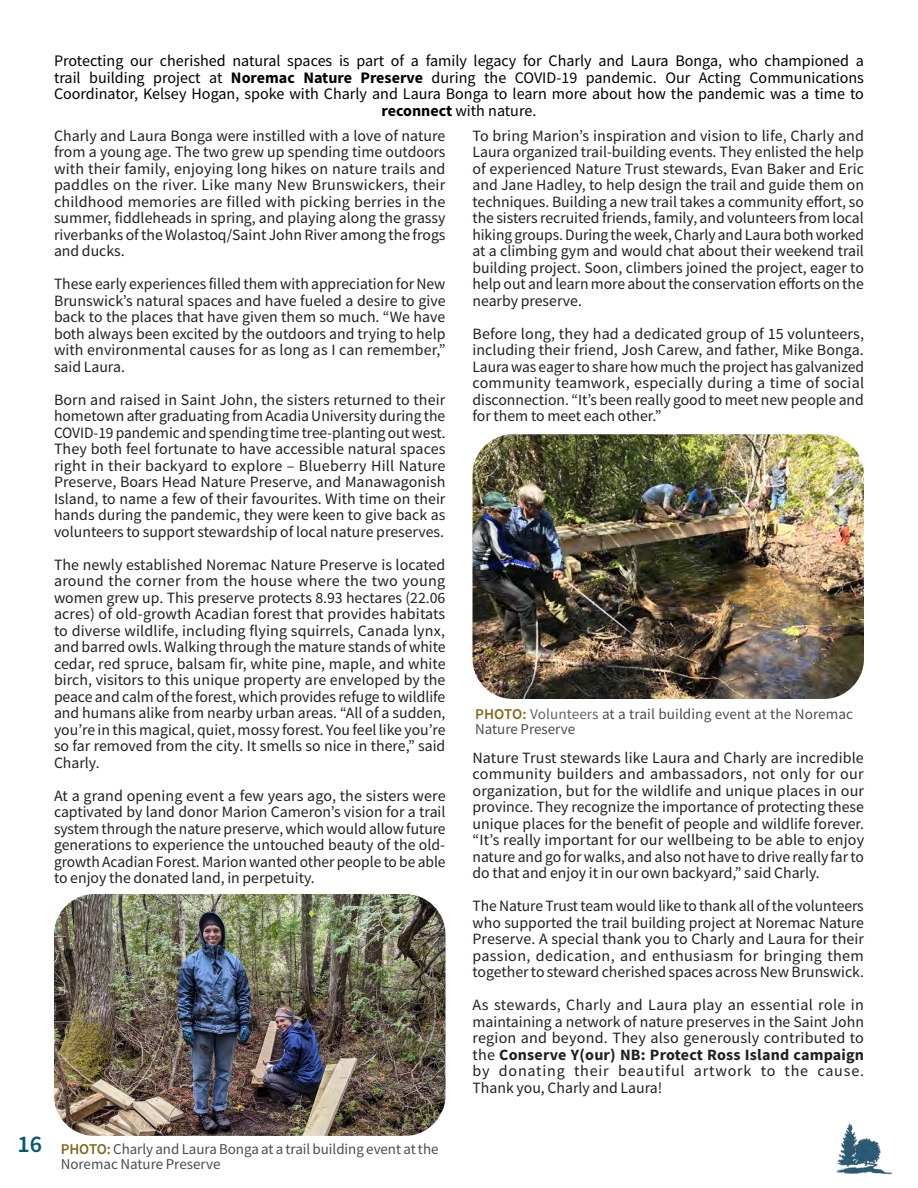
<style>
.page{position:relative;width:918px;height:1188px;background:#fff}
.page>*{position:absolute;margin:0;border:0;box-sizing:border-box;transform-origin:0 0}
.Footer_Page_Numbers{font:600 24px "Source Sans Pro";color:#005a76}
.Footer_Page_Numbers-2{font:16.05px/16.5px "Source Sans Pro";color:#000;text-align:center}
.Footer_Page_Numbers-3{font:15.75px/16.5px "Source Sans Pro";color:#231f20;text-align:justify}
.Footer_Page_Numbers-4{font:15px/15px "Source Sans Pro";color:#4b4c4d}
.s1{font-weight:700}
.s2{font-weight:600;color:#80691c}
.s3{color:#636366}
</style>
<div class="page">
<img style="left:472px;top:434px;width:392px;height:265px">
<img style="left:54px;top:894px;width:392px;height:242px">
<img style="left:836px;top:1123px;width:56px;height:51px">
<p class="Footer_Page_Numbers-2" style="left:54px;top:52px;width:812px">Protecting our cherished natural spaces is part of a family legacy for Charly and Laura Bonga, who championed a trail building project at <span class="s1">Noremac Nature Preserve</span> during the COVID-19 pandemic. Our Acting Communications Coordinator, Kelsey Hogan, spoke with Charly and Laura Bonga to learn more about how the pandemic was a time to <span class="s1">reconnect</span> with nature.</p>
<p class="Footer_Page_Numbers-3" style="left:54px;top:127px;width:393px">Charly and Laura Bonga were instilled with a love of nature from a young age. The two grew up spending time outdoors with their family, enjoying long hikes on nature trails and paddles on the river. Like many New Brunswickers, their childhood memories are filled with picking berries in the summer, fiddleheads in spring, and playing along the grassy riverbanks of the Wolastoq/Saint John River among the frogs and ducks.</p>
<p class="Footer_Page_Numbers-3" style="left:54px;top:276px;width:393px">These early experiences filled them with appreciation for New Brunswick’s natural spaces and have fueled a desire to give back to the places that have given them so much. “We have both always been excited by the outdoors and trying to help with environmental causes for as long as I can remember,” said Laura.</p>
<p class="Footer_Page_Numbers-3" style="left:54px;top:391px;width:393px">Born and raised in Saint John, the sisters returned to their hometown after graduating from Acadia University during the COVID-19 pandemic and spending time tree-planting out west.<br>They both feel fortunate to have accessible natural spaces right in their backyard to explore – Blueberry Hill Nature Preserve, Boars Head Nature Preserve, and Manawagonish Island, to name a few of their favourites. With time on their hands during the pandemic, they were keen to give back as volunteers to support stewardship of local nature preserves.</p>
<p class="Footer_Page_Numbers-3" style="left:54px;top:556px;width:393px">The newly established Noremac Nature Preserve is located around the corner from the house where the two young women grew up. This preserve protects 8.93 hectares (22.06 acres) of old-growth Acadian forest that provides habitats to diverse wildlife, including flying squirrels, Canada lynx, and barred owls. Walking through the mature stands of white cedar, red spruce, balsam fir, white pine, maple, and white birch, visitors to this unique property are enveloped by the peace and calm of the forest, which provides refuge to wildlife and humans alike from nearby urban areas. “All of a sudden, you’re in this magical, quiet, mossy forest. You feel like you’re so far removed from the city. It smells so nice in there,” said Charly.</p>
<p class="Footer_Page_Numbers-3" style="left:54px;top:787px;width:393px">At a grand opening event a few years ago, the sisters were captivated by land donor Marion Cameron’s vision for a trail system through the nature preserve, which would allow future generations to experience the untouched beauty of the old&shy;growth Acadian Forest. Marion wanted other people to be able to enjoy the donated land, in perpetuity.</p>
<p class="Footer_Page_Numbers-3" style="left:472px;top:127px;width:393px">To bring Marion’s inspiration and vision to life, Charly and Laura organized trail-building events. They enlisted the help of experienced Nature Trust stewards, Evan Baker and Eric and Jane Hadley, to help design the trail and guide them on techniques. Building a new trail takes a community effort, so the sisters recruited friends, family, and volunteers from local hiking groups. During the week, Charly and Laura both worked at a climbing gym and would chat about their weekend trail building project. Soon, climbers joined the project, eager to help out and learn more about the conservation efforts on the nearby preserve.</p>
<p class="Footer_Page_Numbers-3" style="left:472px;top:325px;width:393px">Before long, they had a dedicated group of 15 volunteers, including their friend, Josh Carew, and father, Mike Bonga.<br>Laura was eager to share how much the project has galvanized community teamwork, especially during a time of social disconnection. “It’s been really good to meet new people and for them to meet each other.”</p>
<p class="Footer_Page_Numbers-4" style="left:475px;top:706px;width:380px"><span class="s2">PHOTO:</span> <span class="s3">Volunteers</span> at a trail building event at the Noremac<br>Nature Preserve</p>
<p class="Footer_Page_Numbers-3" style="left:472px;top:749px;width:393px">Nature Trust stewards like Laura and Charly are incredible community builders and ambassadors, not only for our organization, but for the wildlife and unique places in our province. They recognize the importance of protecting these unique places for the benefit of people and wildlife forever. “It’s really important for our wellbeing to be able to enjoy nature and go for walks, and also not have to drive really far to do that and enjoy it in our own backyard,” said Charly.</p>
<p class="Footer_Page_Numbers-3" style="left:472px;top:898px;width:393px">The Nature Trust team would like to thank all of the volunteers who supported the trail building project at Noremac Nature Preserve. A special thank you to Charly and Laura for their passion, dedication, and enthusiasm for bringing them together to steward cherished spaces across New Brunswick.</p>
<p class="Footer_Page_Numbers-3" style="left:472px;top:997px;width:393px">As stewards, Charly and Laura play an essential role in maintaining a network of nature preserves in the Saint John region and beyond. They also generously contributed to the <span class="s1">Conserve Y(our) NB: Protect Ross Island campaign </span>by donating their beautiful artwork to the cause.<br>Thank you, Charly and Laura!</p>
<p class="Footer_Page_Numbers" style="left:17px;top:1128px;width:26px">16</p>
<p class="Footer_Page_Numbers-4" style="left:61px;top:1142px;width:379px"><span class="s2">PHOTO:</span> Charly and Laura Bonga at a trail building event at the<br>Noremac Nature Preserve</p>
</div>
